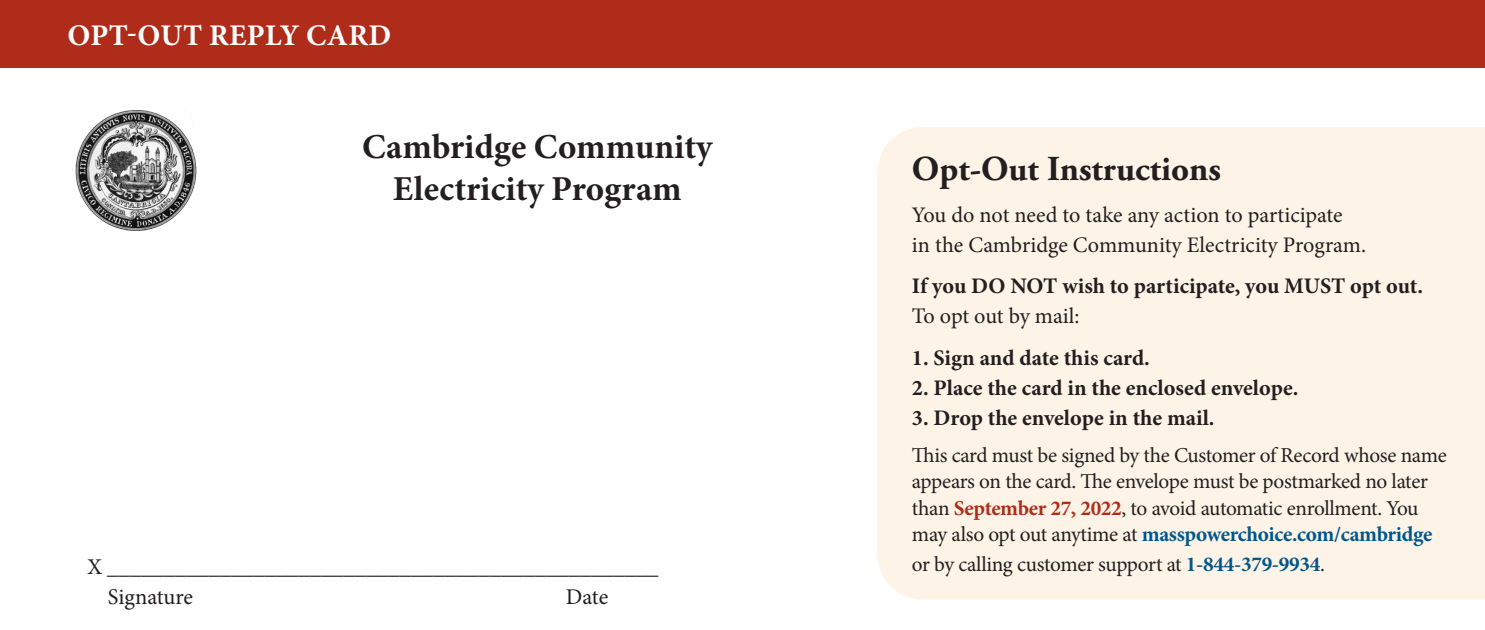
<style>
.page{position:relative;width:1485px;height:630px;background:#fff}
.page>*{position:absolute;margin:0;border:0;box-sizing:border-box;transform-origin:0 0}
.t1{font:700 35px/42.5px "Minion Pro";color:#231f20;text-align:center}
.copy{font:700 35px "Adobe Garamond Pro";color:#231f20}
.t2{font:700 30px "Minion Pro";letter-spacing:.01em;color:#fff}
.copy-2{font:22.5px "Minion Pro";letter-spacing:-.005em;color:#231f20}
.copy-3{font:700 22.25px/30px "Minion Pro";color:#231f20}
.copy-4{font:22.25px/30px "Minion Pro";color:#231f20}
.copy-5{font:21.25px/26.2px "Minion Pro";letter-spacing:-.02em;color:#231f20}
.s1{font-weight:400}
.s2{font-weight:700;color:#af2c1a}
.s3{font-weight:700;color:#00578a}
</style>
<div class="page">
<div style="left:878px;top:127px;width:607px;height:473px;background:#fdf4e7"></div>
<div style="left:0;top:0;width:1485px;height:68px;background:#af2c1a"></div>
<img style="left:75px;top:110px;width:122px;height:121px">
<p class="t2" style="left:68px;top:14px;width:325px">OPT-OUT REPLY CARD</p>
<p class="t1" style="left:362px;top:125px;width:352px">Cambridge Community<br>Electricity Program</p>
<p class="copy" style="left:912px;top:148px;width:310px">Opt-Out Instructions</p>
<p class="copy-4" style="left:912px;top:200px;width:456px">You do not need to take any action to participate in the Cambridge Community Electricity Program.</p>
<p class="copy-3" style="left:912px;top:271px;width:513px">If you DO NOT wish to participate, you MUST opt out.<br><span class="s1">To opt out by mail:</span></p>
<p class="copy-3" style="left:912px;top:342px;width:239px">1. Sign and date this card.</p>
<p class="copy-3" style="left:912px;top:372px;width:388px">2. Place the card in the enclosed envelope.</p>
<p class="copy-3" style="left:912px;top:402px;width:304px">3. Drop the envelope in the mail.</p>
<p class="copy-5" style="left:912px;top:442px;width:536px">This card must be signed by the Customer of Record whose name appears on the card. The envelope must be postmarked no later than <span class="s2">September 27, 2022</span>, to avoid automatic enrollment. You may also opt out anytime at <span class="s3">masspowerchoice.com/cambridge</span></p>
<p class="copy-2" style="left:88px;top:552px;width:573px">X _________________________________________________</p>
<p class="copy-5" style="left:912px;top:551px;width:415px">or by calling customer support at <span class="s3">1-844-379-9934</span>.</p>
<p class="copy-2" style="left:108px;top:582px;width:87px">Signature</p>
<p class="copy-2" style="left:566px;top:582px;width:44px">Date</p>
</div>
